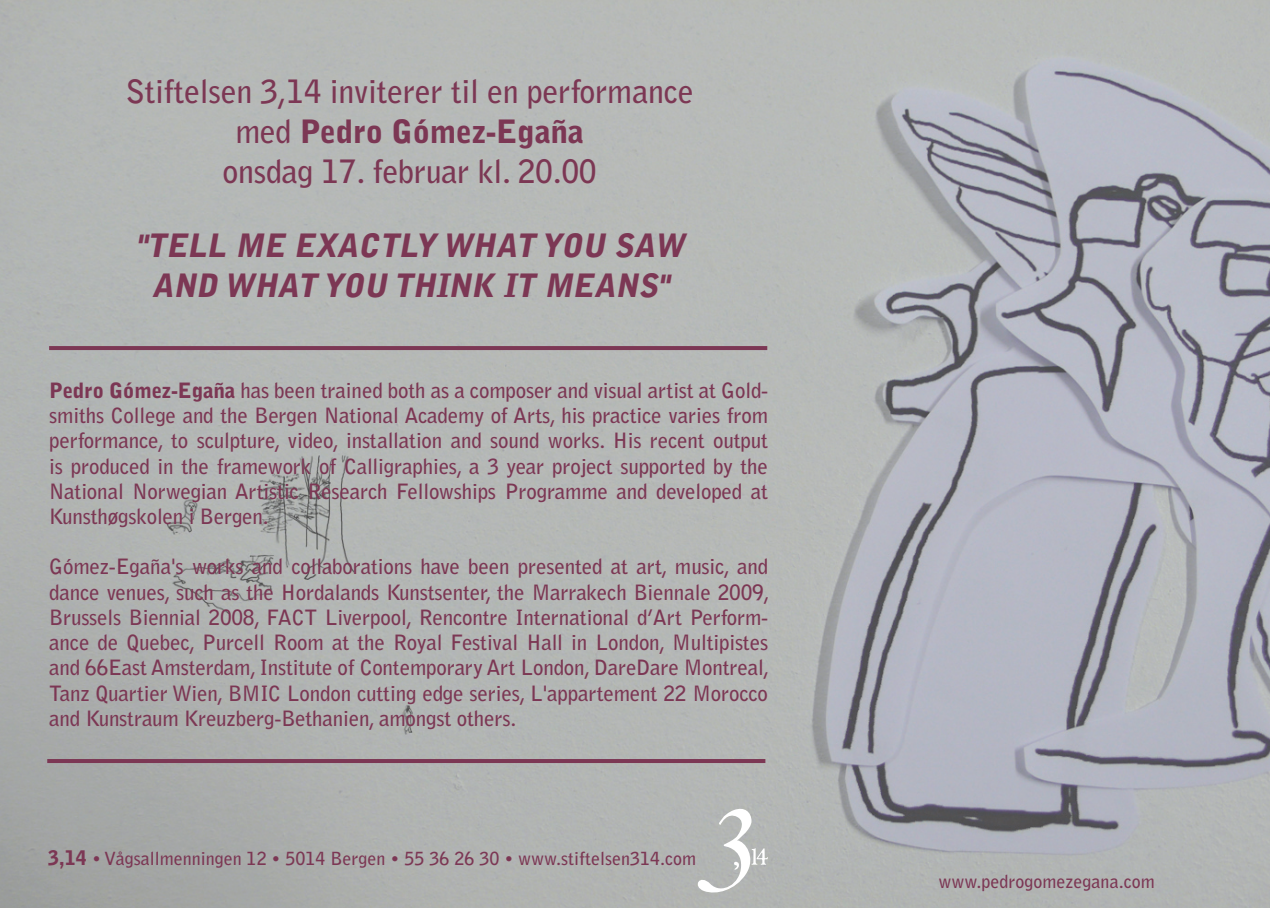
<style>
.page{position:relative;width:1270px;height:908px;background:#fff}
.page>*{position:absolute;margin:0;border:0;box-sizing:border-box;transform-origin:0 0}
.t1{font:700 32px/40px "Bell Gothic Std";letter-spacing:-.01em;color:#7c3754;text-align:center}
.t2{font:italic 900 32px/40px "Bell Gothic Std";color:#7c3754;text-align:center}
.t3{font:700 21px/25.2px "Bell Gothic Std";letter-spacing:-.01em;color:#7c3754;text-align:justify}
.t4{font:700 18px "Bell Gothic Std";color:#7c3754}
.s1{font-weight:900}
.s2{font-weight:900;font-size:20px}
</style>
<div class="page">
<img style="left:0;top:0;width:1270px;height:907px">
<hr style="left:49px;top:346px;width:718px;height:4px;background:#7c3754">
<svg style="left:47px;top:758px;width:718px;height:4px;fill:#7d3a56"></svg>
<svg style="left:692px;top:805px;width:76px;height:90px"></svg>
<h1 class="t1" style="left:125px;top:72px;width:570px">Stiftelsen 3,14 inviterer til en performance med <span class="s1">Pedro Gómez-Egaña<br></span>onsdag 17. februar kl. 20.00</h1>
<h1 class="t2" style="left:136px;top:226px;width:557px">"TELL ME EXACTLY WHAT YOU SAW<br>AND WHAT YOU THINK IT MEANS"</h1>
<p class="t3" style="left:49px;top:377px;width:720px"><span class="s1">Pedro Gómez-Egaña</span> has been trained both as a composer and visual artist at Gold&shy;smiths College and the Bergen National Academy of Arts, his practice varies from performance, to sculpture, video, installation and sound works. His recent output is produced in the framework of Calligraphies, a 3 year project supported by the National Norwegian Artistic Research Fellowships Programme and developed at Kunsthøgskolen i Bergen.</p>
<p class="t3" style="left:49px;top:554px;width:722px">Gómez-Egaña's works and collaborations have been presented at art, music, and dance venues, such as the Hordalands Kunstsenter, the Marrakech Biennale 2009, Brussels Biennial 2008, FACT Liverpool, Rencontre International d’Art Perform&shy;ance de Quebec, Purcell Room at the Royal Festival Hall in London, Multipistes and 66East Amsterdam, Institute of Contemporary Art London, DareDare Montreal, Tanz Quartier Wien, BMIC London cutting edge series, L'appartement 22 Morocco and Kunstraum Kreuzberg-Bethanien, amongst others.</p>
<p class="t4" style="left:48px;top:847px;width:650px"><span class="s2">3,14</span> • Vågsallmenningen 12 • 5014 Bergen • 55 36 26 30 • www.stiftelsen314.com</p>
<p class="t4" style="left:939px;top:870px;width:218px">www.pedrogomezegana.com</p>
</div>
